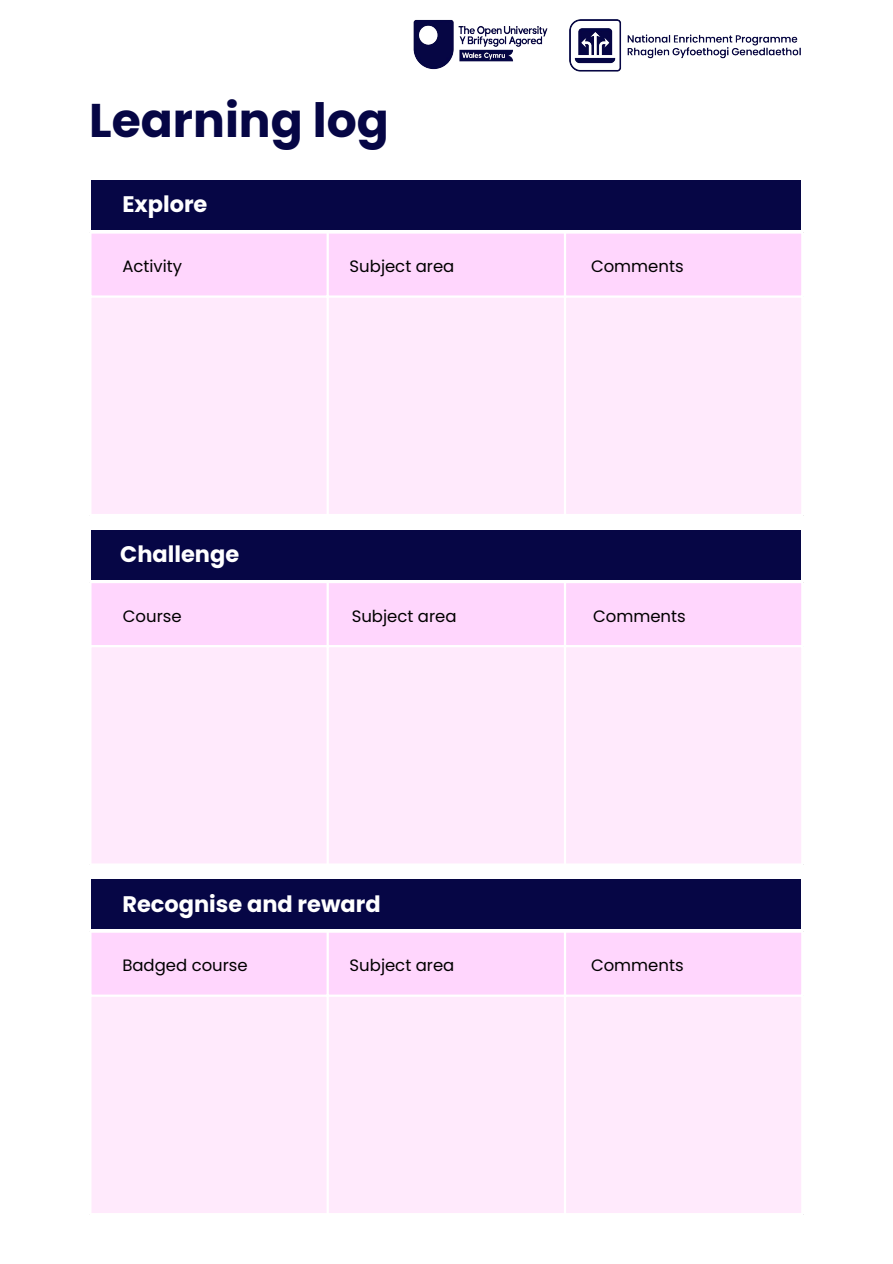
<style>
.page{position:relative;width:893px;height:1264px;background:#fff}
.page>*{position:absolute;margin:0;border:0;box-sizing:border-box;transform-origin:0 0}
.t1{font:700 47.25px "Poppins";color:#060645}
.t2{font:700 22.5px "Poppins";color:#fff}
.t3{font:16.5px "Poppins";color:#000}
.t4{font:16.5px "Poppins";color:#000}
</style>
<div class="page">
<div style="left:91px;top:233px;width:710px;height:62px;background:#ffd6fd"></div>
<div style="left:91px;top:298px;width:710px;height:216px;background:#ffeafc"></div>
<hr style="left:326px;top:233px;width:3px;height:281px;background:#fff">
<hr style="left:564px;top:233px;width:2px;height:281px;background:#fff">
<div style="left:91px;top:180px;width:710px;height:50px;background:#060645"></div>
<div style="left:91px;top:583px;width:710px;height:62px;background:#ffd6fd"></div>
<div style="left:91px;top:647px;width:710px;height:216px;background:#ffeafc"></div>
<hr style="left:326px;top:583px;width:3px;height:280px;background:#fff">
<hr style="left:564px;top:583px;width:2px;height:280px;background:#fff">
<div style="left:91px;top:529px;width:710px;height:50px;background:#060645"></div>
<div style="left:91px;top:932px;width:710px;height:62px;background:#ffd6fd"></div>
<div style="left:91px;top:997px;width:710px;height:215px;background:#ffeafc"></div>
<hr style="left:326px;top:932px;width:3px;height:280px;background:#fff">
<hr style="left:564px;top:932px;width:2px;height:280px;background:#fff">
<div style="left:91px;top:879px;width:710px;height:50px;background:#060645"></div>
<img style="left:570px;top:19px;width:230px;height:52px">
<img style="left:413px;top:19px;width:135px;height:51px">
<p class="t1" style="left:89px;top:88px;width:301px">Learning log</p>
<p class="t2" style="left:122px;top:189px;width:87px">Explore</p>
<p class="t3" style="left:122px;top:255px;width:61px">Activity</p>
<p class="t3" style="left:349px;top:255px;width:106px">Subject area</p>
<p class="t3" style="left:591px;top:255px;width:94px">Comments</p>
<p class="t2" style="left:120px;top:538px;width:120px">Challenge</p>
<p class="t3" style="left:123px;top:604px;width:60px">Course</p>
<p class="t3" style="left:352px;top:604px;width:106px">Subject area</p>
<p class="t3" style="left:593px;top:604px;width:94px">Comments</p>
<p class="t2" style="left:122px;top:887px;width:260px">Recognise and reward</p>
<p class="t4" style="left:122px;top:955px;width:127px">Badged course</p>
<p class="t3" style="left:349px;top:953px;width:106px">Subject area</p>
<p class="t3" style="left:591px;top:953px;width:94px">Comments</p>
</div>
